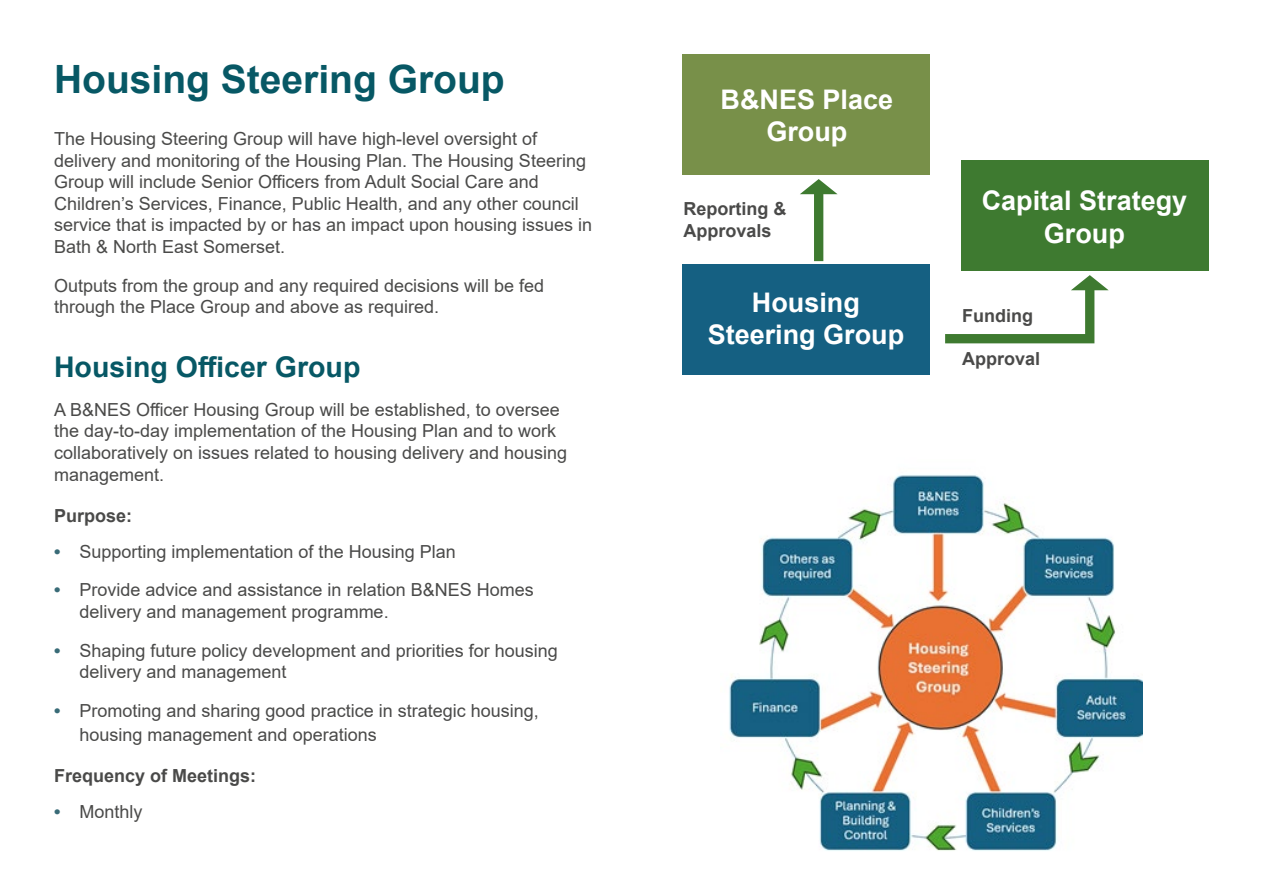
<style>
.page{position:relative;width:1263px;height:893px;background:#fff}
.page>*{position:absolute;margin:0;border:0;box-sizing:border-box;transform-origin:0 0}
.Heading_2{font:700 39px "Arial";color:#075865}
.Heading_3{font:700 28.5px "Arial";color:#075865}
.t1{font:700 27px/32.4px "Arial";color:#fff;text-align:center}
.t2{font:18px/21.6px "Arial";color:#4a4a49}
.t3{font:700 18px/21.6px "Arial";color:#4a4a49}
.s1{font-weight:700;color:#396b77}
</style>
<div class="page">
<div style="left:682px;top:264px;width:248px;height:110px;background:#156082"></div>
<svg style="left:800px;top:179px;width:37px;height:82px"></svg>
<div style="left:682px;top:54px;width:248px;height:120px;background:#789049"></div>
<svg style="left:945px;top:275px;width:164px;height:68px"></svg>
<div style="left:961px;top:160px;width:248px;height:110px;background:#3e7a30"></div>
<img style="left:729px;top:475px;width:413px;height:376px">
<h2 class="Heading_2" style="left:54px;top:52px;width:452px">Housing Steering Group</h2>
<p class="t2" style="left:54px;top:128px;width:540px">The Housing Steering Group will have high-level oversight of delivery and monitoring of the Housing Plan. The Housing Steering Group will include Senior Officers from Adult Social Care and Children’s Services, Finance, Public Health, and any other council service that is impacted by or has an impact upon housing issues in Bath &amp; North East Somerset.</p>
<p class="t2" style="left:54px;top:274px;width:492px">Outputs from the group and any required decisions will be fed through the Place Group and above as required.</p>
<h3 class="Heading_3" style="left:54px;top:347px;width:308px">Housing Officer Group</h3>
<p class="t2" style="left:54px;top:398px;width:515px">A B&amp;NES Officer Housing Group will be established, to oversee the day-to-day implementation of the Housing Plan and to work collaboratively on issues related to housing delivery and housing management.</p>
<p class="t3" style="left:54px;top:505px;width:80px">Purpose:</p>
<p class="t2" style="left:54px;top:540px;width:403px"><span class="s1">•</span> Supporting implementation of the Housing Plan</p>
<p class="t2" style="left:80px;top:579px;width:456px;text-indent:-26px"><span class="s1">•</span> Provide advice and assistance in relation B&amp;NES Homes delivery and management programme.</p>
<p class="t2" style="left:80px;top:639px;width:480px;text-indent:-26px"><span class="s1">•</span> Shaping future policy development and priorities for housing delivery and management</p>
<p class="t2" style="left:80px;top:698px;width:461px;line-height:24px;text-indent:-26px"><span class="s1">•</span> Promoting and sharing good practice in strategic housing, housing management and operations</p>
<p class="t3" style="left:54px;top:765px;width:204px">Frequency of Meetings:</p>
<p class="t2" style="left:54px;top:801px;width:90px"><span class="s1">•</span> Monthly</p>
<p class="t1" style="left:721px;top:83px;width:174px">B&amp;NES Place<br>Group</p>
<p class="t3" style="left:684px;top:199px;width:104px">Reporting &amp;<br>Approvals</p>
<p class="t1" style="left:708px;top:286px;width:198px">Housing<br>Steering Group</p>
<p class="t1" style="left:982px;top:185px;width:207px">Capital Strategy<br>Group</p>
<p class="t3" style="left:962px;top:305px;width:72px">Funding</p>
<p class="t3" style="left:962px;top:348px;width:80px">Approval</p>
</div>
